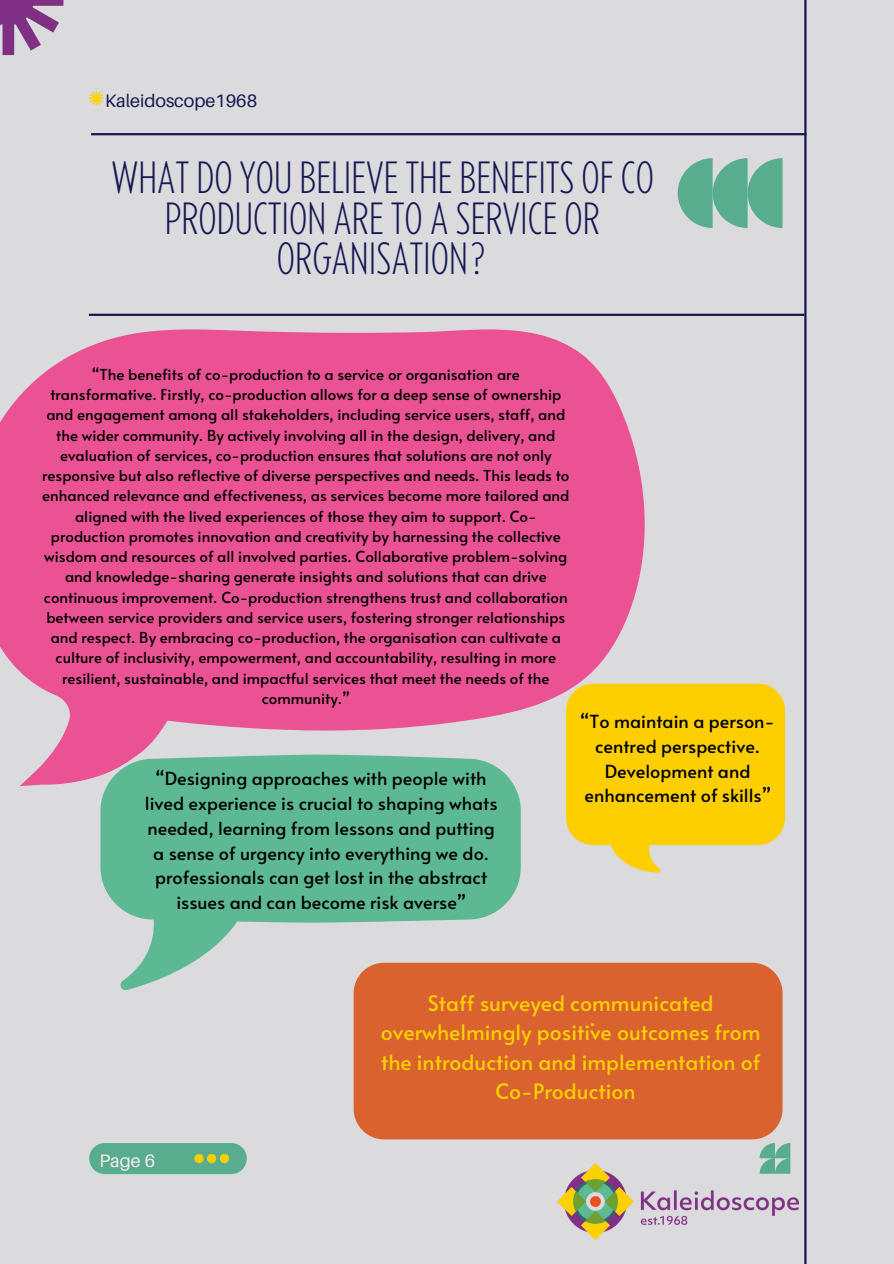
<style>
.page{position:relative;width:894px;height:1264px;background:#fff}
.page>*{position:absolute;margin:0;border:0;box-sizing:border-box;transform-origin:0 0}
.t1{font:200 condensed 45px/40.5px "Balgin";color:#161853;text-align:center}
.t2{font:21.15px/29.2px "Alata";color:#fdcf00;text-align:center}
.t3{font:18px/24.8px "Alata";color:#000;text-align:center}
.t4{font:18px "Aileron";color:#161853}
.t5{font:18px "Aileron";color:#faedf0}
.t6{font:15px/20.2px "Alata";color:#000;text-align:center}
</style>
<div class="page">
<div style="left:0;top:0;width:893px;height:1263px;background:#dbdadd"></div>
<hr style="left:804px;top:0;width:2px;height:1263px;background:#161853">
<svg style="left:89px;top:91px;width:14px;height:14px"></svg>
<hr style="left:89px;top:314px;width:715px;height:2px;background:#161853">
<hr style="left:91px;top:133px;width:715px;height:2px;background:#161853">
<div style="left:89px;top:1142px;width:158px;height:32px;background:#59ad8f;border-radius:16px"></div>
<svg style="left:194px;top:1154px;width:35px;height:9px"></svg>
<svg style="left:677px;top:158px;width:105px;height:70px"></svg>
<svg style="left:759px;top:1143px;width:30px;height:20px"></svg>
<img style="left:557px;top:1163px;width:241px;height:76px">
<div style="left:353px;top:962px;width:429px;height:177px;background:#d9622e"></div>
<svg style="left:0;top:329px;width:645px;height:457px;fill:#ea5293"></svg>
<svg style="left:566px;top:683px;width:218px;height:189px"></svg>
<svg style="left:100px;top:754px;width:420px;height:168px;fill:#5db994"></svg>
<svg style="left:120px;top:874px;width:137px;height:116px"></svg>
<svg style="left:0;top:0;width:63px;height:55px"></svg>
<p class="t4" style="left:105px;top:89px;width:153px">Kaleidoscope1968</p>
<h3 class="t1" style="left:111px;top:162px;width:544px">WHAT DO YOU BELIEVE THE BENEFITS OF CO<br>PRODUCTION ARE TO A SERVICE OR<br>ORGANISATION?</h3>
<p class="t6" style="left:42px;top:363px;width:528px">“The benefits of co-production to a service or organisation are transformative. Firstly, co-production allows for a deep sense of ownership and engagement among all stakeholders, including service users, staff, and the wider community. By actively involving all in the design, delivery, and evaluation of services, co-production ensures that solutions are not only responsive but also reflective of diverse perspectives and needs. This leads to enhanced relevance and effectiveness, as services become more tailored and aligned with the lived experiences of those they aim to support. Co&shy;production promotes innovation and creativity by harnessing the collective wisdom and resources of all involved parties. Collaborative problem-solving and knowledge-sharing generate insights and solutions that can drive continuous improvement. Co-production strengthens trust and collaboration between service providers and service users, fostering stronger relationships and respect. By embracing co-production, the organisation can cultivate a culture of inclusivity, empowerment, and accountability, resulting in more resilient, sustainable, and impactful services that meet the needs of the community.”</p>
<p class="t3" style="left:145px;top:765px;width:354px">“Designing approaches with people with lived experience is crucial to shaping whats needed, learning from lessons and putting a sense of urgency into everything we do. professionals can get lost in the abstract issues and can become risk averse”</p>
<p class="t3" style="left:580px;top:708px;width:196px">“To maintain a person&shy;centred perspective.<br>Development and enhancement of skills”</p>
<h1 class="t5" style="left:99px;top:1149px;width:57px">Page 6</h1>
<h3 class="t2" style="left:381px;top:987px;width:381px">Staff surveyed communicated overwhelmingly positive outcomes from the introduction and implementation of<br>Co-Production</h3>
<p class="t2" style="left:589px;top:1002px;width:8px">.</p>
</div>
